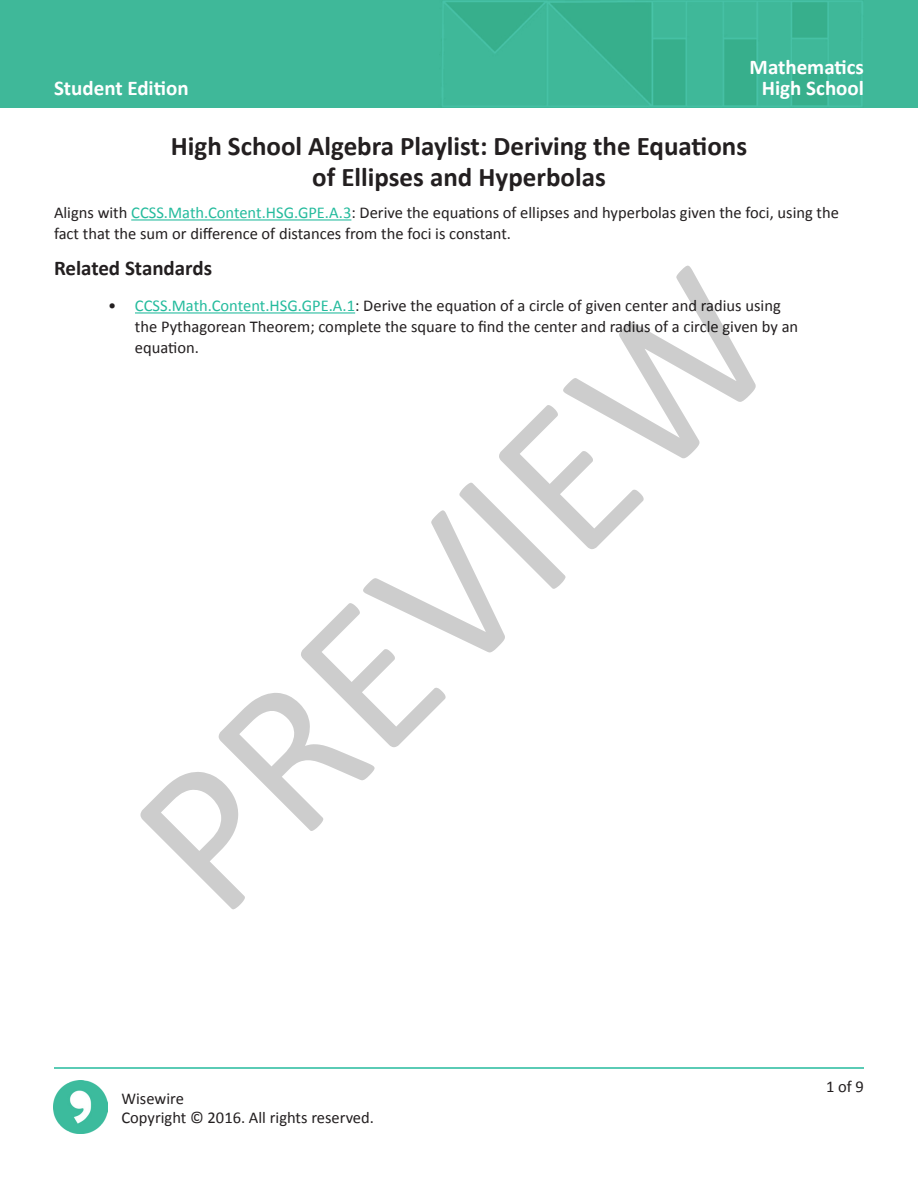
<style>
.page{position:relative;width:918px;height:1188px;background:#fff}
.page>*{position:absolute;margin:0;border:0;box-sizing:border-box;transform-origin:0 0}
.t1{font:214.35px "Calibri";color:rgb(0 0 0/.2)}
.t2{font:700 27px/31px "Calibri";color:#231f20;text-align:center}
.t3{font:700 21px/21px "Calibri";color:#fff;text-align:center}
.t4{font:700 21px "Calibri";color:#231f20}
.t5{font:16.5px/21px "Calibri";color:#231f20}
.s1{color:#24bb9d}
</style>
<div class="page">
<img style="left:0;top:0;width:918px;height:108px">
<hr style="left:54px;top:1067px;width:810px;height:2px;background:#24bb9d">
<img style="left:54px;top:1080px;width:54px;height:54px">
<hr style="left:131px;top:219px;width:220px;height:2px;background:#24bb9d">
<hr style="left:135px;top:312px;width:220px;height:2px;background:#24bb9d">
<p class="t3" style="left:54px;top:78px;width:136px">Student Edition</p>
<p class="t3" style="left:750px;top:57px;width:116px">Mathematics<br>High School</p>
<h2 class="t2" style="left:171px;top:131px;width:578px">High School Algebra Playlist: Deriving the Equations of Ellipses and Hyperbolas</h2>
<p class="t5" style="left:54px;top:202px;width:787px">Aligns with <span class="s1">CCSS.Math.Content.HSG.GPE.A.3</span>: Derive the equations of ellipses and hyperbolas given the foci, using the fact that the sum or difference of distances from the foci is constant.</p>
<p class="t4" style="left:54px;top:255px;width:160px">Related Standards</p>
<p class="t5" style="left:135px;top:295px;width:665px;text-indent:-27px">• <span class="s1">CCSS.Math.Content.HSG.GPE.A.1</span>: Derive the equation of a circle of given center and radius using the Pythagorean Theorem; complete the square to find the center and radius of a circle given by an equation.</p>
<h1 class="t1" style="left:75px;top:777px;width:804px;rotate:-45deg">PREVIEW</h1>
<p class="t5" style="left:122px;top:1089px;width:254px;line-height:18.9px">Wisewire<br>Copyright © 2016. All rights reserved.</p>
<p class="t5" style="left:826px;top:1076px;width:39px">1 of 9</p>
</div>
